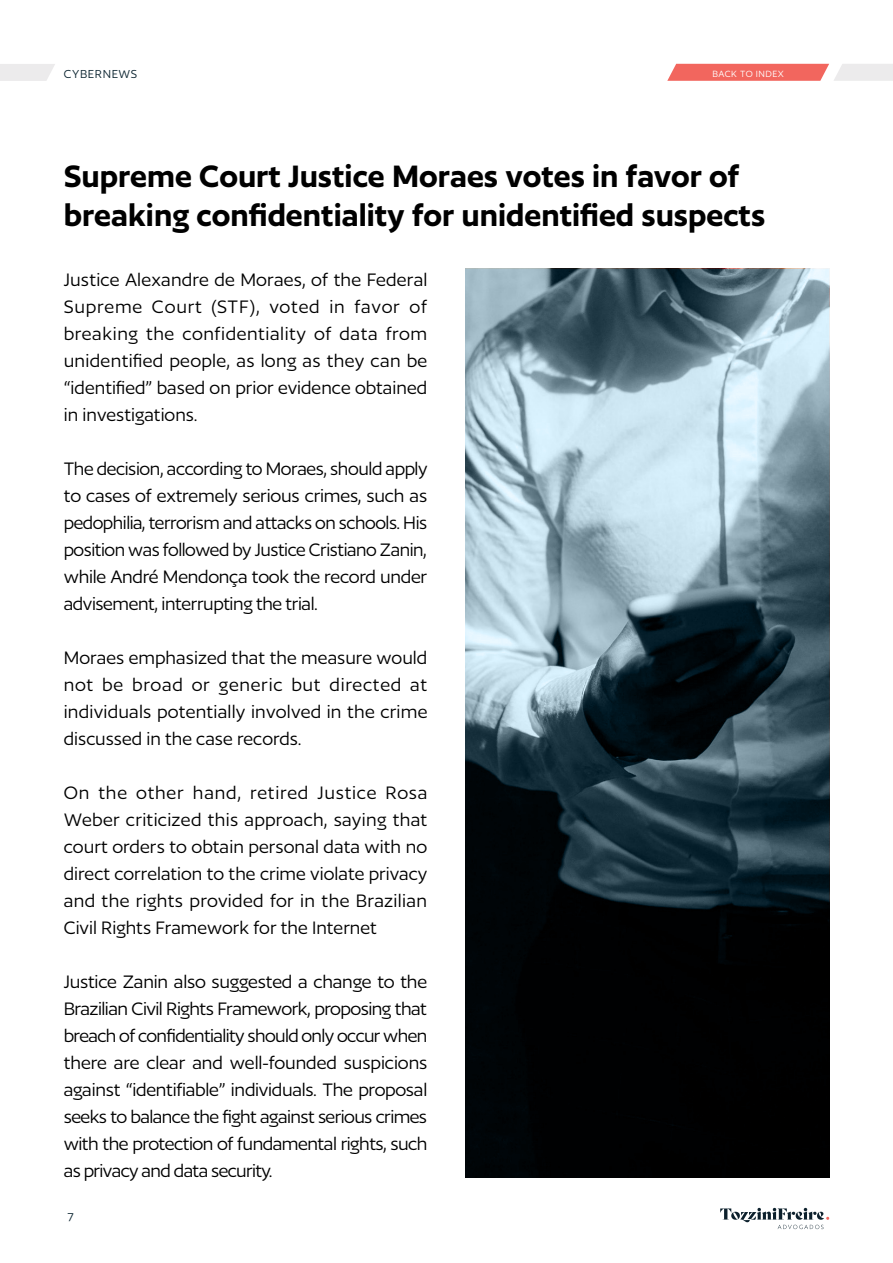
<style>
.page{position:relative;width:893px;height:1263px;background:#fff}
.page>*{position:absolute;margin:0;border:0;box-sizing:border-box;transform-origin:0 0}
.t1{font:600 36px/39px "Author";color:#000}
.t2{font:21px/27px "Author";color:#000;text-align:justify}
.t3{font:13.5px "Author";letter-spacing:.05em;color:#0b2430}
.t4{font:10.5px "Author";letter-spacing:.05em;color:#fff}
</style>
<div class="page">
<svg style="left:720px;top:1208px;width:109px;height:21px"></svg>
<svg style="left:0;top:64px;width:55px;height:17px"></svg>
<svg style="left:667px;top:64px;width:226px;height:17px;background:#f1938e"></svg>
<img style="left:466px;top:269px;width:363px;height:908px">
<p class="t3" style="left:64px;top:67px;width:75px">CYBERNEWS</p>
<p class="t4" style="left:712px;top:68px;width:73px">BACK TO INDEX</p>
<h1 class="t1" style="left:64px;top:156px;width:703px">Supreme Court Justice Moraes votes in favor of breaking confidentiality for unidentified suspects</h1>
<p class="t2" style="left:64px;top:266px;width:365px">Justice Alexandre de Moraes, of the Federal Supreme Court (STF), voted in favor of breaking the confidentiality of data from unidentified people, as long as they can be “identified” based on prior evidence obtained in investigations.</p>
<p class="t2" style="left:64px;top:455px;width:365px">The decision, according to Moraes, should apply to cases of extremely serious crimes, such as pedophilia, terrorism and attacks on schools. His position was followed by Justice Cristiano Zanin, while André Mendonça took the record under advisement, interrupting the trial.</p>
<p class="t2" style="left:64px;top:644px;width:365px">Moraes emphasized that the measure would not be broad or generic but directed at individuals potentially involved in the crime discussed in the case records.</p>
<p class="t2" style="left:64px;top:779px;width:365px">On the other hand, retired Justice Rosa Weber criticized this approach, saying that court orders to obtain personal data with no direct correlation to the crime violate privacy and the rights provided for in the Brazilian Civil Rights Framework for the Internet</p>
<p class="t2" style="left:64px;top:968px;width:365px">Justice Zanin also suggested a change to the Brazilian Civil Rights Framework, proposing that breach of confidentiality should only occur when there are clear and well-founded suspicions against “identifiable” individuals. The proposal seeks to balance the fight against serious crimes with the protection of fundamental rights, such as privacy and data security.</p>
<p class="t3" style="left:68px;top:1209px;width:8px">7</p>
</div>
